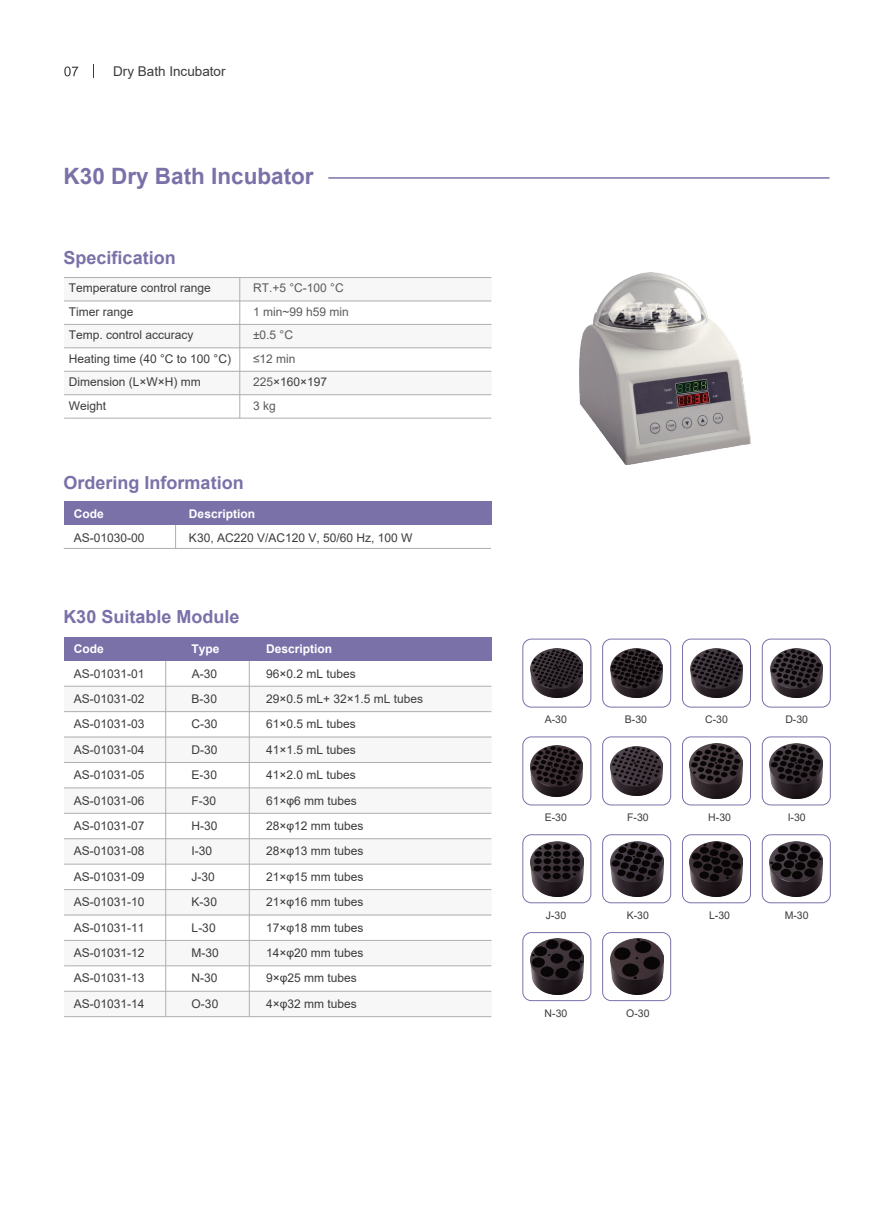
<style>
.page{position:relative;width:893px;height:1212px;background:#fff}
.page>*{position:absolute;margin:0;border:0;box-sizing:border-box;transform-origin:0 0}
.t1{font:700 22.5px "Arial";color:#7a71a9}
.t2{font:700 18px "Arial";color:#7a71a9}
.t3{font:13.5px "Arial";color:#3d3a3a}
.t4{font:12px/25.3px "Arial";color:#3d3a3a}
.t5{font:12px/23.4px "Arial";color:#595a5b}
.t6{font:700 12px "Arial";color:#fff}
.t7{font:10.5px "Arial";color:#3d3a3a}
.s1{color:#3d3a3a}
</style>
<div class="page">
<svg style="left:64px;top:66px;width:14px;height:10px"></svg>
<svg style="left:93px;top:65px;width:1px;height:13px"></svg>
<hr style="left:328px;top:177px;width:501px;height:2px;background:#7a71a9">
<img style="left:579px;top:272px;width:171px;height:193px">
<div style="left:522px;top:639px;width:69px;height:68px;border:1px solid #7a71a9;border-radius:9px"></div>
<div style="left:602px;top:639px;width:69px;height:68px;border:1px solid #7a71a9;border-radius:9px"></div>
<div style="left:682px;top:639px;width:69px;height:68px;border:1px solid #7a71a9;border-radius:9px"></div>
<div style="left:762px;top:639px;width:69px;height:68px;border:1px solid #7a71a9;border-radius:9px"></div>
<div style="left:522px;top:736px;width:69px;height:69px;border:1px solid #7a71a9;border-radius:9px"></div>
<div style="left:602px;top:736px;width:69px;height:69px;border:1px solid #7a71a9;border-radius:9px"></div>
<div style="left:682px;top:736px;width:69px;height:69px;border:1px solid #7a71a9;border-radius:9px"></div>
<div style="left:762px;top:736px;width:69px;height:69px;border:1px solid #7a71a9;border-radius:9px"></div>
<div style="left:602px;top:834px;width:69px;height:69px;border:1px solid #7a71a9;border-radius:9px"></div>
<div style="left:682px;top:834px;width:69px;height:69px;border:1px solid #7a71a9;border-radius:9px"></div>
<div style="left:762px;top:834px;width:69px;height:69px;border:1px solid #7a71a9;border-radius:9px"></div>
<div style="left:522px;top:932px;width:69px;height:69px;border:1px solid #7a71a9;border-radius:9px"></div>
<div style="left:602px;top:932px;width:69px;height:69px;border:1px solid #7a71a9;border-radius:9px"></div>
<div style="left:522px;top:834px;width:69px;height:69px;border:1px solid #7a71a9;border-radius:9px"></div>
<div style="left:64px;top:686px;width:427px;height:26px;background:#f7f7f7"></div>
<div style="left:64px;top:737px;width:427px;height:25px;background:#f7f7f7"></div>
<div style="left:64px;top:788px;width:427px;height:26px;background:#f7f7f7"></div>
<div style="left:64px;top:839px;width:427px;height:25px;background:#f7f7f7"></div>
<div style="left:64px;top:890px;width:427px;height:26px;background:#f7f7f7"></div>
<div style="left:64px;top:940px;width:427px;height:26px;background:#f7f7f7"></div>
<div style="left:64px;top:991px;width:427px;height:26px;background:#f7f7f7"></div>
<hr style="left:64px;top:686px;width:427px;height:1px;background:#acaeb1">
<hr style="left:64px;top:711px;width:427px;height:1px;background:#acaeb1">
<hr style="left:64px;top:737px;width:427px;height:1px;background:#acaeb1">
<hr style="left:64px;top:762px;width:427px;height:1px;background:#acaeb1">
<hr style="left:64px;top:787px;width:427px;height:1px;background:#acaeb1">
<hr style="left:64px;top:813px;width:427px;height:1px;background:#acaeb1">
<hr style="left:64px;top:838px;width:427px;height:1px;background:#acaeb1">
<hr style="left:64px;top:864px;width:427px;height:1px;background:#acaeb1">
<hr style="left:64px;top:889px;width:427px;height:1px;background:#acaeb1">
<hr style="left:64px;top:914px;width:427px;height:1px;background:#acaeb1">
<hr style="left:64px;top:940px;width:427px;height:1px;background:#acaeb1">
<hr style="left:64px;top:965px;width:427px;height:1px;background:#acaeb1">
<hr style="left:64px;top:991px;width:427px;height:1px;background:#acaeb1">
<hr style="left:64px;top:1016px;width:427px;height:1px;background:#acaeb1">
<hr style="left:165px;top:661px;width:1px;height:356px;background:#acaeb1">
<hr style="left:249px;top:661px;width:1px;height:356px;background:#acaeb1">
<div style="left:64px;top:501px;width:427px;height:24px;background:#7a71a9"></div>
<div style="left:64px;top:637px;width:427px;height:24px;background:#7a71a9"></div>
<div style="left:64px;top:277px;width:427px;height:24px;background:#f7f7f7"></div>
<div style="left:64px;top:324px;width:427px;height:23px;background:#f7f7f7"></div>
<div style="left:64px;top:372px;width:427px;height:23px;background:#f7f7f7"></div>
<hr style="left:64px;top:277px;width:427px;height:1px;background:#acaeb1">
<hr style="left:64px;top:301px;width:427px;height:1px;background:#acaeb1">
<hr style="left:64px;top:324px;width:427px;height:1px;background:#acaeb1">
<hr style="left:64px;top:347px;width:427px;height:1px;background:#acaeb1">
<hr style="left:64px;top:371px;width:427px;height:1px;background:#acaeb1">
<hr style="left:64px;top:394px;width:427px;height:1px;background:#acaeb1">
<hr style="left:64px;top:418px;width:427px;height:1px;background:#acaeb1">
<hr style="left:239px;top:277px;width:1px;height:141px;background:#acaeb1">
<hr style="left:64px;top:548px;width:427px;height:1px;background:#acaeb1">
<svg style="left:175px;top:525px;width:1px;height:23px"></svg>
<img style="left:610px;top:939px;width:53px;height:55px">
<img style="left:531px;top:648px;width:52px;height:50px">
<img style="left:610px;top:648px;width:53px;height:50px">
<img style="left:690px;top:648px;width:53px;height:50px">
<img style="left:770px;top:648px;width:52px;height:50px">
<img style="left:531px;top:746px;width:52px;height:50px">
<img style="left:610px;top:746px;width:53px;height:50px">
<img style="left:690px;top:743px;width:53px;height:55px">
<img style="left:770px;top:743px;width:53px;height:55px">
<img style="left:530px;top:841px;width:53px;height:55px">
<img style="left:610px;top:841px;width:53px;height:55px">
<img style="left:690px;top:841px;width:53px;height:55px">
<img style="left:770px;top:841px;width:53px;height:55px">
<img style="left:530px;top:939px;width:53px;height:55px">
<p class="t3" style="left:113px;top:62px;width:114px">Dry Bath Incubator</p>
<h1 class="t1" style="left:64px;top:160px;width:252px">K30 Dry Bath Incubator</h1>
<h2 class="t2" style="left:64px;top:245px;width:114px">Specification</h2>
<p class="t4" style="left:69px;top:276px;width:164px;line-height:23.4px">Temperature control range<br>Timer range<br>Temp. control accuracy<br>Heating time (40 °C to 100 °C)<br>Dimension (L×W×H) mm<br>Weight</p>
<p class="t5" style="left:253px;top:276px;width:97px">RT.+5 °C-100 °C<br>1 min~99 h59 min ±0.5 °C<br>≤12 min<br>225<span class="s1">×160×197<br></span>3 kg</p>
<h2 class="t2" style="left:64px;top:470px;width:182px">Ordering Information</h2>
<p class="t6" style="left:74px;top:505px;width:31px">Code</p>
<p class="t4" style="left:74px;top:525px;width:72px">AS-01030-00</p>
<p class="t6" style="left:189px;top:505px;width:68px">Description</p>
<p class="t4" style="left:189px;top:525px;width:225px">K30, AC220 V/AC120 V, 50/60 Hz, 100 W</p>
<h2 class="t2" style="left:63px;top:604px;width:178px">K30 Suitable Module</h2>
<p class="t6" style="left:192px;top:641px;width:30px">Type</p>
<p class="t6" style="left:266px;top:641px;width:68px">Description</p>
<p class="t6" style="left:74px;top:641px;width:31px">Code</p>
<p class="t4" style="left:74px;top:660px;width:72px">AS-01031-01</p>
<p class="t4" style="left:192px;top:660px;width:29px">A-30<br>B-30<br>C-30<br>D-30<br>E-30<br>F-30<br>H-30<br>I-30<br>J-30<br>K-30<br>L-30<br>M-30<br>N-30<br>O-30</p>
<p class="t4" style="left:74px;top:686px;width:72px;text-align:justify">AS-01031-02<br>AS-01031-03<br>AS-01031-04<br>AS-01031-05<br>AS-01031-06<br>AS-01031-07<br>AS-01031-08<br>AS-01031-09<br>AS-01031-10<br>AS-01031-11<br>AS-01031-12<br>AS-01031-13<br>AS-01031-14</p>
<p class="t4" style="left:266px;top:660px;width:159px">96×0.2 mL tubes<br>29×0.5 mL+ 32×1.5 mL tubes</p>
<p class="t4" style="left:266px;top:711px;width:91px">61×0.5 mL tubes</p>
<p class="t4" style="left:266px;top:737px;width:91px">41×1.5 mL tubes</p>
<p class="t4" style="left:266px;top:762px;width:91px">41×2.0 mL tubes</p>
<p class="t4" style="left:266px;top:788px;width:99px">61×φ6 mm tubes<br>28×φ12 mm tubes<br>28×φ13 mm tubes<br>21×φ15 mm tubes<br>21×φ16 mm tubes<br>17×φ18 mm tubes<br>14×φ20 mm tubes<br>9×φ25 mm tubes<br>4×φ32 mm tubes</p>
<p class="t7" style="left:545px;top:712px;width:24px">A-30</p>
<p class="t7" style="left:625px;top:712px;width:24px">B-30</p>
<p class="t7" style="left:705px;top:712px;width:24px">C-30</p>
<p class="t7" style="left:785px;top:712px;width:24px">D-30</p>
<p class="t7" style="left:545px;top:810px;width:24px">E-30</p>
<p class="t7" style="left:627px;top:810px;width:23px">F-30</p>
<p class="t7" style="left:708px;top:810px;width:24px">H-30</p>
<p class="t7" style="left:788px;top:810px;width:20px">I-30</p>
<p class="t7" style="left:546px;top:908px;width:22px">J-30</p>
<p class="t7" style="left:627px;top:908px;width:24px">K-30</p>
<p class="t7" style="left:709px;top:908px;width:23px">L-30</p>
<p class="t7" style="left:785px;top:908px;width:25px">M-30</p>
<p class="t7" style="left:545px;top:1006px;width:24px">N-30</p>
<p class="t7" style="left:626px;top:1006px;width:25px">O-30</p>
</div>
